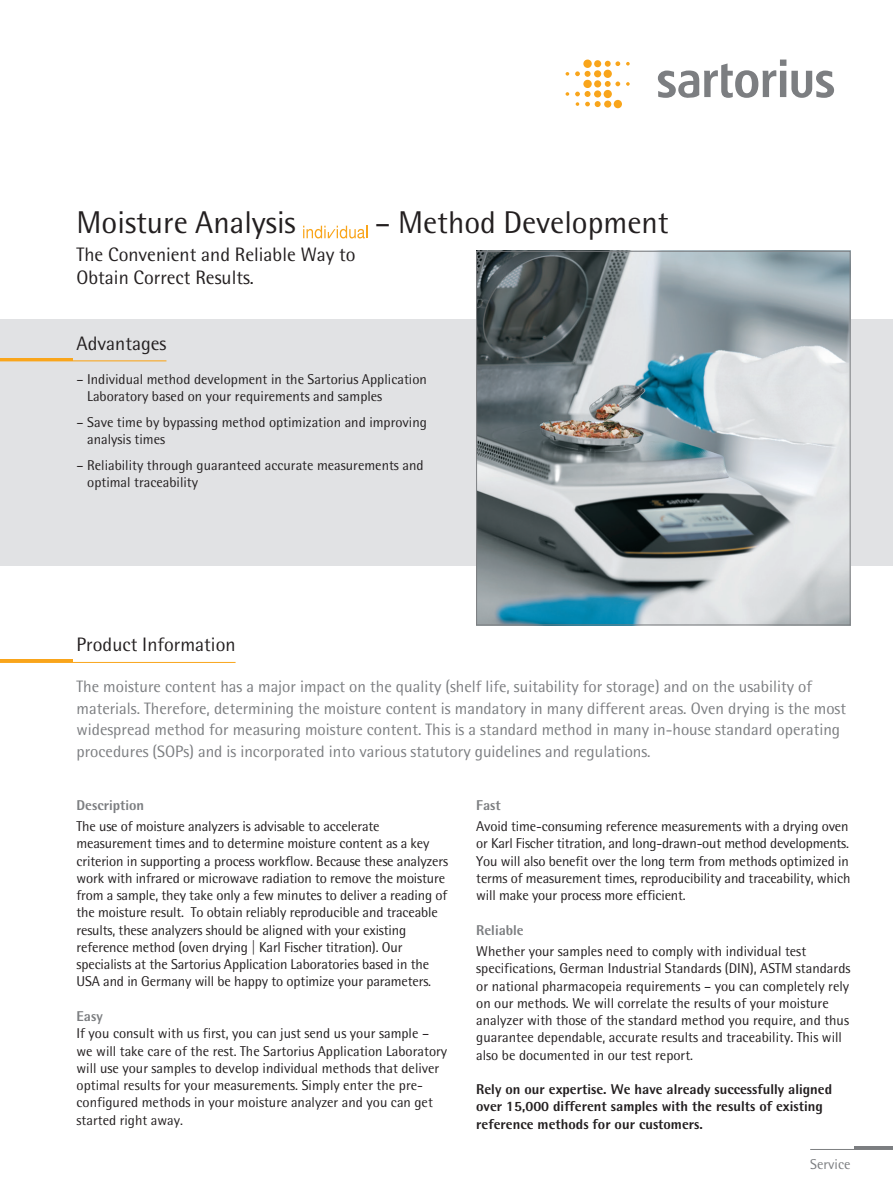
<style>
.page{position:relative;width:893px;height:1191px;background:#fff}
.page>*{position:absolute;margin:0;border:0;box-sizing:border-box;transform-origin:0 0}
.t1{font:31.5px "Sartorius Rotis Sans 2013";color:#231f20}
.t2{font:19.5px/22.5px "Sartorius Rotis Sans 2013";color:#231f20}
.t3{font:16.5px/21.8px "Sartorius Rotis Sans 2013";color:#7c7e81}
.t4{font:14.25px/17.2px "Sartorius Rotis Sans 2013";color:#231f20}
.t5{font:800 14.25px/17.2px "Sartorius Rotis Sans 2013";color:#231f20}
.t6{font:800 14.25px "Sartorius Rotis Sans 2013";color:#7c7e81}
.t7{font:14.25px "Sartorius Rotis Sans 2013";color:#7c7e81}
</style>
<div class="page">
<div style="left:0;top:319px;width:893px;height:247px;background:#e1e2e4"></div>
<svg style="left:626px;top:62px;width:4px;height:4px"></svg>
<svg style="left:626px;top:82px;width:4px;height:4px"></svg>
<svg style="left:566px;top:72px;width:3px;height:4px"></svg>
<svg style="left:566px;top:92px;width:3px;height:4px"></svg>
<svg style="left:614px;top:100px;width:8px;height:8px"></svg>
<svg style="left:575px;top:61px;width:45px;height:46px"></svg>
<svg style="left:658px;top:60px;width:176px;height:38px"></svg>
<hr style="left:0;top:357px;width:72px;height:3px;background:#f9a51b">
<hr style="left:0;top:360px;width:166px;height:1px;background:#f9a51b">
<hr style="left:855px;top:1146px;width:38px;height:3px;background:#7c7e81">
<hr style="left:810px;top:1149px;width:83px;height:1px;background:#7c7e81">
<svg style="left:303px;top:226px;width:64px;height:12px"></svg>
<hr style="left:0;top:659px;width:72px;height:3px;background:#f9a51b">
<hr style="left:0;top:662px;width:236px;height:1px;background:#f9a51b">
<img style="left:478px;top:253px;width:370px;height:370px">
<div style="left:476px;top:251px;width:374px;height:374px;border:1px solid #7c7e81"></div>
<h1 class="t1" style="left:77px;top:204px;width:221px">Moisture Analysis</h1>
<h1 class="t1" style="left:375px;top:204px;width:295px">– Method Development</h1>
<h2 class="t2" style="left:77px;top:243px;width:281px">The Convenient and Reliable Way to<br>Obtain Correct Results.</h2>
<h2 class="t2" style="left:77px;top:332px;width:91px">Advantages</h2>
<p class="t4" style="left:87px;top:370px;width:341px;text-indent:-11px">– Individual method development in the Sartorius Application<br>Laboratory based on your requirements and samples</p>
<p class="t4" style="left:87px;top:413px;width:341px;text-indent:-11px">– Save time by bypassing method optimization and improving analysis times</p>
<p class="t4" style="left:87px;top:456px;width:338px;text-indent:-11px">– Reliability through guaranteed accurate measurements and optimal traceability</p>
<h2 class="t2" style="left:77px;top:633px;width:161px">Product Information</h2>
<p class="t3" style="left:77px;top:675px;width:771px">The moisture content has a major impact on the quality (shelf life, suitability for storage) and on the usability of materials. Therefore, determining the moisture content is mandatory in many different areas. Oven drying is the most widespread method for measuring moisture content. This is a standard method in many in-house standard operating procedures (SOPs) and is incorporated into various statutory guidelines and regulations.</p>
<p class="t6" style="left:77px;top:795px;width:69px">Description</p>
<p class="t4" style="left:77px;top:817px;width:373px">The use of moisture analyzers is advisable to accelerate measurement times and to determine moisture content as a key criterion in supporting a process workflow. Because these analyzers work with infrared or microwave radiation to remove the moisture from a sample, they take only a few minutes to deliver a reading of the moisture result. To obtain reliably reproducible and traceable results, these analyzers should be aligned with your existing reference method (oven drying | Karl Fischer titration). Our specialists at the Sartorius Application Laboratories based in the USA and in Germany will be happy to optimize your parameters.</p>
<p class="t6" style="left:77px;top:1007px;width:28px">Easy</p>
<p class="t4" style="left:77px;top:1024px;width:372px">If you consult with us first, you can just send us your sample – we will take care of the rest. The Sartorius Application Laboratory will use your samples to develop individual methods that deliver optimal results for your measurements. Simply enter the pre&shy;configured methods in your moisture analyzer and you can get started right away.</p>
<p class="t6" style="left:476px;top:795px;width:26px">Fast</p>
<p class="t4" style="left:476px;top:817px;width:376px">Avoid time-consuming reference measurements with a drying oven or Karl Fischer titration, and long-drawn-out method developments.<br>You will also benefit over the long term from methods optimized in terms of measurement times, reproducibility and traceability, which will make your process more efficient.</p>
<p class="t6" style="left:476px;top:920px;width:49px">Reliable</p>
<p class="t4" style="left:476px;top:942px;width:376px">Whether your samples need to comply with individual test specifications, German Industrial Standards (DIN), ASTM standards or national pharmacopeia requirements – you can completely rely on our methods. We will correlate the results of your moisture analyzer with those of the standard method you require, and thus guarantee dependable, accurate results and traceability. This will also be documented in our test report.</p>
<p class="t5" style="left:476px;top:1080px;width:357px">Rely on our expertise. We have already successfully aligned over 15,000 different samples with the results of existing reference methods for our customers.</p>
<p class="t7" style="left:810px;top:1155px;width:42px">Service</p>
</div>
